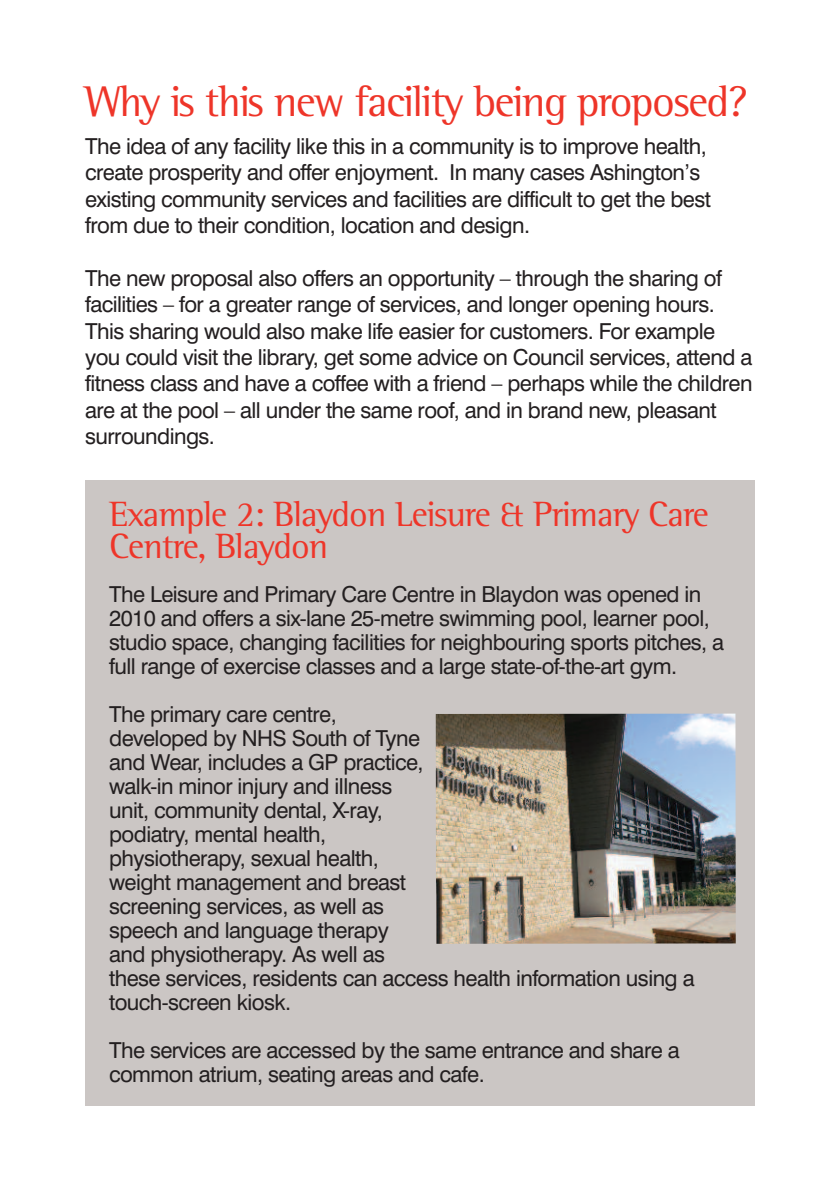
<style>
.page{position:relative;width:840px;height:1191px;background:#fff}
.page>*{position:absolute;margin:0;border:0;box-sizing:border-box;transform-origin:0 0}
.t1{font:44px "Rotis Semi Serif Std";letter-spacing:-.035em;color:#ee3529}
.t2{font:36px/32px "Rotis Semi Serif Std";letter-spacing:-.025em;color:#ee3529}
.t3{font:22px/24px "Swiss 721 BT";letter-spacing:-.025em;color:#231f20}
</style>
<div class="page">
<div style="left:85px;top:480px;width:669px;height:626px;background:#cbc6c4"></div>
<img style="left:435px;top:713px;width:300px;height:230px">
<h1 class="t1" style="left:85px;top:86px;width:664px">Why is this new facility being proposed?</h1>
<p class="t3" style="left:85px;top:135px;width:627px;line-height:26.4px">The idea of any facility like this in a community is to improve health, create prosperity and offer enjoyment. In many cases Ashington’s existing community services and facilities are difficult to get the best from due to their condition, location and design.</p>
<p class="t3" style="left:85px;top:267px;width:668px;line-height:26.4px">The new proposal also offers an opportunity – through the sharing of facilities – for a greater range of services, and longer opening hours.<br>This sharing would also make life easier for customers. For example you could visit the library, get some advice on Council services, attend a fitness class and have a coffee with a friend – perhaps while the children are at the pool – all under the same roof, and in brand new, pleasant surroundings.</p>
<h2 class="t2" style="left:109px;top:501px;width:601px">Example 2: Blaydon Leisure &amp; Primary Care<br>Centre, Blaydon</h2>
<p class="t3" style="left:109px;top:584px;width:616px">The Leisure and Primary Care Centre in Blaydon was opened in 2010 and offers a six-lane 25-metre swimming pool, learner pool, studio space, changing facilities for neighbouring sports pitches, a full range of exercise classes and a large state-of-the-art gym.</p>
<p class="t3" style="left:109px;top:704px;width:586px">The primary care centre,<br>developed by NHS South of Tyne<br>and Wear, includes a GP practice,<br>walk-in minor injury and illness<br>unit, community dental, X-ray,<br>podiatry, mental health,<br>physiotherapy, sexual health,<br>weight management and breast<br>screening services, as well as<br>speech and language therapy<br>and physiotherapy. As well as<br>these services, residents can access health information using a touch-screen kiosk.</p>
<p class="t3" style="left:109px;top:1040px;width:572px">The services are accessed by the same entrance and share a common atrium, seating areas and cafe.</p>
</div>
